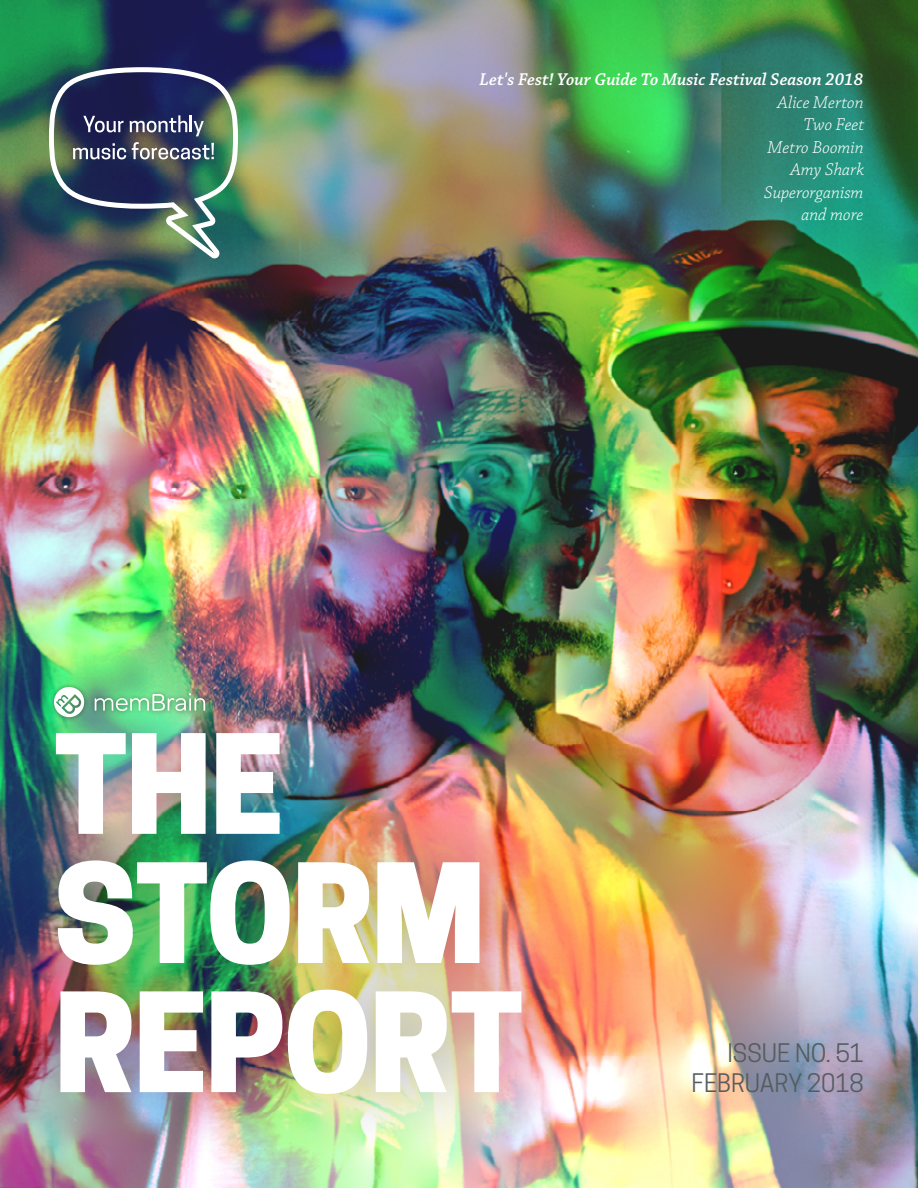
<style>
.page{position:relative;width:918px;height:1188px;background:#fff}
.page>*{position:absolute;margin:0;border:0;box-sizing:border-box;transform-origin:0 0}
.t1{font:800 129.15px "Cooper Hewitt";letter-spacing:-.015em;color:#fff}
.t2{font:24px "Cooper Hewitt";letter-spacing:-.005em;color:#565c5e}
.t3{font:italic 300 18px "Chaparral Pro";color:#fff}
.t4{font:italic 600 18px "Chaparral Pro";color:#fff}
</style>
<div class="page">
<img style="left:0;top:0;width:918px;height:1188px">
<div style="left:0;top:666px;width:584px;height:494px;background:#231f20;opacity:.36"></div>
<div style="left:49px;top:682px;width:161px;height:40px;background:#231f20;opacity:.5"></div>
<svg style="left:95px;top:693px;width:110px;height:18px;background:#8ccd9f"></svg>
<svg style="left:54px;top:687px;width:30px;height:30px"></svg>
<img style="left:49px;top:67px;width:189px;height:191px">
<div style="left:59px;top:1114px;width:175px;height:25px;background:#231f20;opacity:.25"></div>
<p class="t4" style="left:479px;top:69px;width:385px">Let's Fest! Your Guide To Music Festival Season 2018</p>
<p class="t3" style="left:778px;top:92px;width:88px">Alice Merton</p>
<p class="t3" style="left:803px;top:115px;width:63px">Two Feet</p>
<p class="t3" style="left:768px;top:137px;width:98px">Metro Boomin</p>
<p class="t3" style="left:790px;top:160px;width:75px">Amy Shark</p>
<p class="t3" style="left:764px;top:182px;width:101px">Superorganism</p>
<p class="t3" style="left:801px;top:205px;width:64px">and more</p>
<p class="t1" style="left:54px;top:709px;width:232px">THE</p>
<p class="t1" style="left:54px;top:838px;width:433px">STORM</p>
<p class="t1" style="left:54px;top:967px;width:471px">REPORT</p>
<p class="t2" style="left:727px;top:1039px;width:138px">ISSUE NO. 51</p>
<p class="t2" style="left:692px;top:1069px;width:174px">FEBRUARY 2018</p>
</div>
